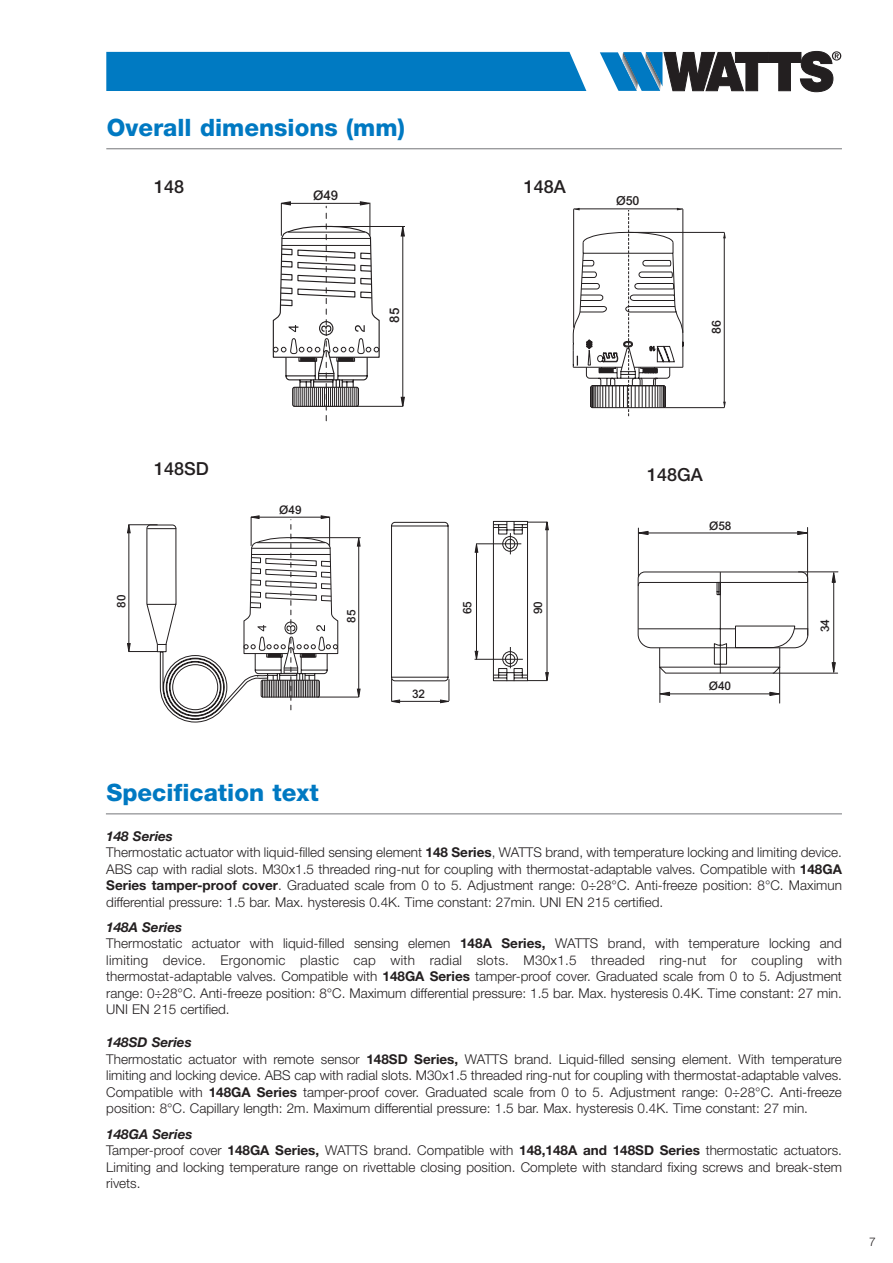
<style>
.page{position:relative;width:893px;height:1263px;background:#fff}
.page>*{position:absolute;margin:0;border:0;box-sizing:border-box;transform-origin:0 0}
.Normale{font:800 24px "Helvetica Neue LT Std";color:#0079c2}
.Normale-2{font:500 18px "Helvetica Neue LT Std";color:#231f20}
.t1{font:300 13.5px/16.5px "Helvetica Neue LT Std";color:#231f20;text-align:justify}
.t2{font:300 13.5px "Helvetica Neue LT Std";letter-spacing:.02em;color:#231f20}
.t3{font:italic 700 13.5px "Helvetica Neue LT Std";color:#231f20}
.t4{font:500 13.35px "Arial MT Pro";color:#231f20}
.t5{font:500 12.45px "Arial MT Pro";color:#231f20}
.t6{font:300 12px "Helvetica Neue LT Std";color:#231f20}
.t7{font:500 11.85px "Arial MT Pro";color:#231f20}
.s1{font-weight:700}
</style>
<div class="page">
<svg style="left:600px;top:51px;width:241px;height:41px"></svg>
<div style="left:106px;top:52px;width:480px;height:39px;background:#007ac2"></div>
<hr style="left:724px;top:238px;width:1px;height:164px;background:#231f20">
<hr style="left:664px;top:407px;width:60px;height:1px;background:#231f20">
<hr style="left:629px;top:232px;width:95px;height:1px;background:#231f20">
<svg style="left:723px;top:232px;width:3px;height:6px"></svg>
<svg style="left:723px;top:401px;width:3px;height:7px"></svg>
<svg style="left:573px;top:207px;width:111px;height:209px"></svg>
<hr style="left:402px;top:235px;width:1px;height:162px;background:#231f20">
<hr style="left:326px;top:226px;width:79px;height:1px;background:#231f20">
<hr style="left:356px;top:406px;width:47px;height:1px;background:#231f20">
<svg style="left:400px;top:396px;width:5px;height:11px"></svg>
<svg style="left:400px;top:227px;width:5px;height:10px"></svg>
<svg style="left:272px;top:201px;width:108px;height:220px"></svg>
<hr style="left:358px;top:545px;width:1px;height:144px;background:#231f20">
<hr style="left:291px;top:537px;width:70px;height:1px;background:#231f20">
<hr style="left:317px;top:697px;width:42px;height:1px;background:#231f20">
<svg style="left:356px;top:688px;width:5px;height:10px"></svg>
<svg style="left:356px;top:537px;width:5px;height:10px"></svg>
<svg style="left:127px;top:515px;width:212px;height:208px"></svg>
<svg style="left:391px;top:521px;width:59px;height:183px"></svg>
<hr style="left:476px;top:551px;width:1px;height:100px;background:#231f20">
<hr style="left:476px;top:543px;width:45px;height:1px;background:#231f20">
<hr style="left:475px;top:659px;width:48px;height:1px;background:#231f20">
<svg style="left:474px;top:650px;width:5px;height:10px"></svg>
<svg style="left:474px;top:543px;width:5px;height:10px"></svg>
<svg style="left:492px;top:520px;width:57px;height:162px"></svg>
<hr style="left:643px;top:533px;width:154px;height:1px;background:#231f20">
<svg style="left:797px;top:531px;width:12px;height:4px"></svg>
<svg style="left:637px;top:531px;width:12px;height:4px"></svg>
<hr style="left:669px;top:694px;width:101px;height:1px;background:#231f20">
<svg style="left:769px;top:691px;width:12px;height:5px"></svg>
<svg style="left:659px;top:691px;width:11px;height:5px"></svg>
<hr style="left:833px;top:575px;width:1px;height:89px;background:#231f20">
<hr style="left:773px;top:673px;width:65px;height:1px;background:#231f20">
<hr style="left:798px;top:572px;width:40px;height:1px;background:#231f20">
<svg style="left:831px;top:571px;width:5px;height:12px"></svg>
<svg style="left:831px;top:662px;width:5px;height:12px"></svg>
<hr style="left:660px;top:668px;width:1px;height:34px;background:#231f20">
<hr style="left:779px;top:667px;width:1px;height:36px;background:#231f20">
<hr style="left:638px;top:528px;width:1px;height:49px;background:#231f20">
<hr style="left:807px;top:527px;width:1px;height:55px;background:#231f20">
<svg style="left:637px;top:571px;width:172px;height:103px"></svg>
<hr style="left:106px;top:148px;width:736px;height:1px;background:#757679">
<hr style="left:106px;top:813px;width:736px;height:1px;background:#757679">
<p class="Normale" style="left:107px;top:113px;width:299px">Overall dimensions (mm)</p>
<p class="Normale-2" style="left:154px;top:176px;width:32px">148</p>
<p class="Normale-2" style="left:524px;top:176px;width:44px">148A</p>
<p class="t4" style="left:313px;top:187px;width:27px">Ø49</p>
<p class="t4" style="left:386px;top:322px;width:16px;rotate:-90deg">85</p>
<p class="t5" style="left:616px;top:193px;width:25px">Ø50</p>
<p class="t5" style="left:709px;top:334px;width:15px;rotate:-90deg">86</p>
<p class="t7" style="left:114px;top:608px;width:15px;rotate:-90deg">80</p>
<p class="Normale-2" style="left:154px;top:458px;width:56px">148SD</p>
<p class="Normale-2" style="left:647px;top:463px;width:57px">148GA</p>
<p class="t7" style="left:279px;top:503px;width:24px">Ø49</p>
<p class="t7" style="left:344px;top:623px;width:15px;rotate:-90deg">85</p>
<p class="t7" style="left:412px;top:687px;width:15px">32</p>
<p class="t7" style="left:460px;top:614px;width:15px;rotate:-90deg">65</p>
<p class="t7" style="left:531px;top:614px;width:15px;rotate:-90deg">90</p>
<p class="t7" style="left:709px;top:518px;width:24px">Ø58</p>
<p class="t7" style="left:709px;top:679px;width:24px">Ø40</p>
<p class="t7" style="left:818px;top:632px;width:15px;rotate:-90deg">34</p>
<p class="Normale" style="left:106px;top:778px;width:214px">Specification text</p>
<p class="t3" style="left:106px;top:828px;width:68px">148 Series</p>
<p class="t1" style="left:106px;top:844px;width:737px">Thermostatic actuator with liquid-filled sensing element <span class="s1">148 Series</span>, WATTS brand, with temperature locking and limiting device.<br>ABS cap with radial slots. M30x1.5 threaded ring-nut for coupling with thermostat-adaptable valves. Compatible with <span class="s1">148GA Series tamper-proof cover</span>. Graduated scale from 0 to 5. Adjustment range: 0÷28°C. Anti-freeze position: 8°C. Maximun differential pressure: 1.5 bar. Max. hysteresis 0.4K. Time constant: 27min. UNI EN 215 certified.</p>
<p class="t3" style="left:106px;top:919px;width:77px">148A Series</p>
<p class="t1" style="left:106px;top:935px;width:737px">Thermostatic actuator with liquid-filled sensing elemen <span class="s1">148A Series,</span> WATTS brand, with temperature locking and</p>
<p class="t2" style="left:106px;top:952px;width:737px">limiting device. Ergonomic plastic cap with radial slots. M30x1.5 threaded ring-nut for coupling with</p>
<p class="t1" style="left:106px;top:968px;width:737px">thermostat-adaptable valves. Compatible with <span class="s1">148GA Series</span> tamper-proof cover. Graduated scale from 0 to 5. Adjustment range: 0÷28°C. Anti-freeze position: 8°C. Maximum differential pressure: 1.5 bar. Max. hysteresis 0.4K. Time constant: 27 min.<br>UNI EN 215 certified.</p>
<p class="t3" style="left:106px;top:1034px;width:87px">148SD Series</p>
<p class="t1" style="left:106px;top:1051px;width:737px">Thermostatic actuator with remote sensor <span class="s1">148SD Series,</span> WATTS brand. Liquid-filled sensing element. With temperature limiting and locking device. ABS cap with radial slots. M30x1.5 threaded ring-nut for coupling with thermostat-adaptable valves.<br>Compatible with <span class="s1">148GA Series</span> tamper-proof cover. Graduated scale from 0 to 5. Adjustment range: 0÷28°C. Anti-freeze position: 8°C. Capillary length: 2m. Maximum differential pressure: 1.5 bar. Max. hysteresis 0.4K. Time constant: 27 min.</p>
<p class="t3" style="left:106px;top:1125px;width:88px">148GA Series</p>
<p class="t1" style="left:106px;top:1142px;width:737px">Tamper-proof cover <span class="s1">148GA Series,</span> WATTS brand. Compatible with <span class="s1">148,148A and 148SD Series</span> thermostatic actuators.<br>Limiting and locking temperature range on rivettable closing position. Complete with standard fixing screws and break-stem rivets.</p>
<p class="t6" style="left:869px;top:1234px;width:8px">7</p>
</div>
